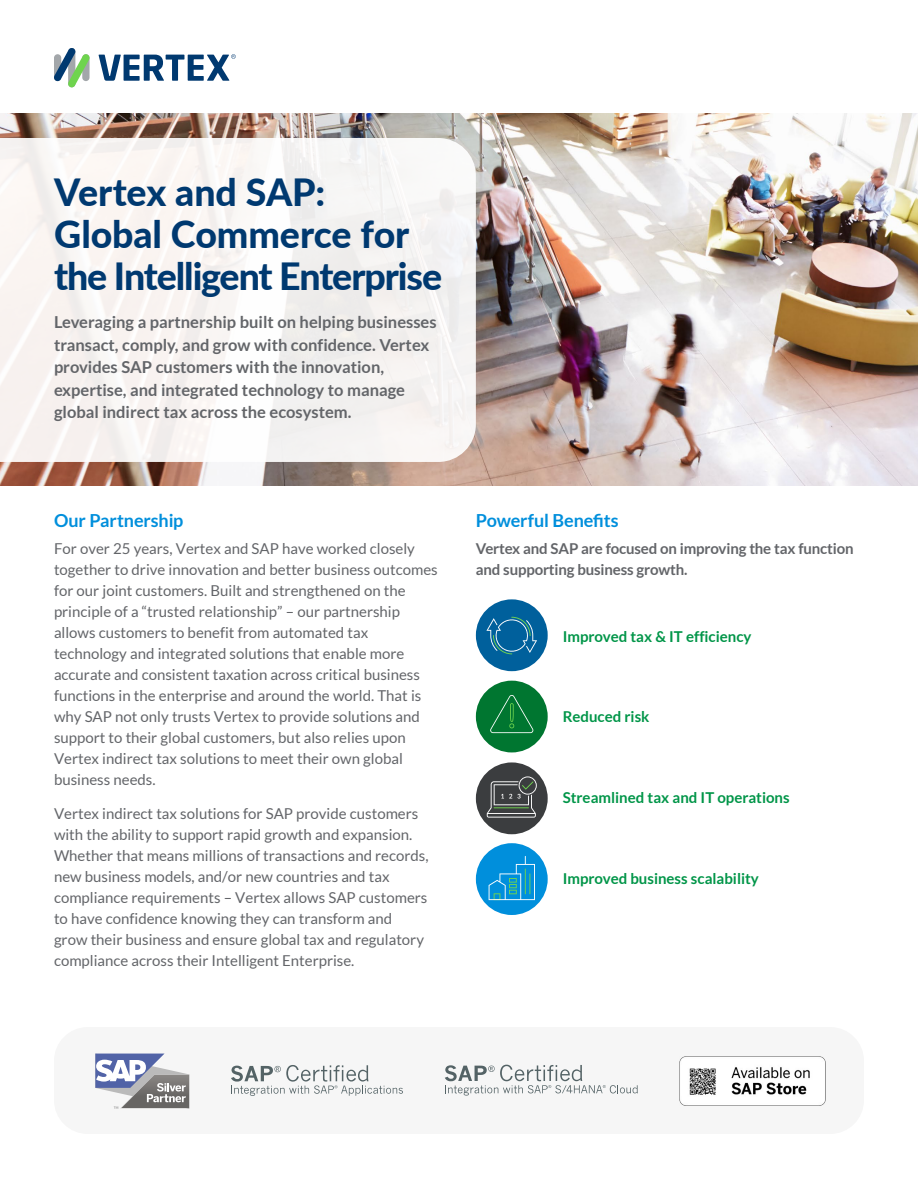
<style>
.page{position:relative;width:918px;height:1188px;background:#fff}
.page>*{position:absolute;margin:0;border:0;box-sizing:border-box;transform-origin:0 0}
.t1{font:800 37.5px/42px "Lato";letter-spacing:-.02em;color:#003970}
.t2{font:700 18px "Lato";letter-spacing:-.005em;color:#008fdc}
.t3{font:700 16.5px/22.5px "Lato";color:#636569}
.t4{font:15px/21px "Lato";color:#636569}
.t5{font:700 15px "Lato";color:#009548}
.t6{font:700 15px/21px "Lato";letter-spacing:-.01em;color:#636569}
</style>
<div class="page">
<img style="left:0;top:114px;width:918px;height:372px">
<svg style="left:0;top:138px;width:476px;height:324px;fill:#f8f4f2"></svg>
<div style="left:54px;top:1027px;width:810px;height:107px;background:#f6f6f6;border-radius:34px"></div>
<div style="left:476px;top:599px;width:72px;height:72px;background:#00609c;border-radius:50%"></div>
<div style="left:476px;top:681px;width:72px;height:71px;background:#007630;border-radius:50%"></div>
<div style="left:476px;top:843px;width:72px;height:72px;background:#008fdc;border-radius:50%"></div>
<div style="left:476px;top:762px;width:72px;height:72px;background:#3b3d3f;border-radius:50%"></div>
<svg style="left:486px;top:617px;width:51px;height:37px"></svg>
<svg style="left:490px;top:695px;width:44px;height:38px"></svg>
<svg style="left:487px;top:776px;width:50px;height:42px"></svg>
<svg style="left:489px;top:856px;width:46px;height:44px"></svg>
<svg style="left:54px;top:48px;width:36px;height:39px"></svg>
<svg style="left:99px;top:54px;width:137px;height:27px"></svg>
<svg style="left:95px;top:1054px;width:94px;height:55px"></svg>
<svg style="left:231px;top:1065px;width:172px;height:31px"></svg>
<svg style="left:445px;top:1065px;width:193px;height:31px"></svg>
<img style="left:680px;top:1057px;width:145px;height:49px">
<h1 class="t1" style="left:54px;top:169px;width:390px">Vertex and SAP:<br>Global Commerce for the Intelligent Enterprise</h1>
<p class="t3" style="left:54px;top:311px;width:384px">Leveraging a partnership built on helping businesses transact, comply, and grow with confidence. Vertex provides SAP customers with the innovation, expertise, and integrated technology to manage global indirect tax across the ecosystem.</p>
<p class="t2" style="left:54px;top:511px;width:131px">Our Partnership</p>
<p class="t4" style="left:54px;top:538px;width:385px">For over 25 years, Vertex and SAP have worked closely together to drive innovation and better business outcomes for our joint customers. Built and strengthened on the principle of a “trusted relationship” – our partnership allows customers to benefit from automated tax technology and integrated solutions that enable more accurate and consistent taxation across critical business functions in the enterprise and around the world. That is why SAP not only trusts Vertex to provide solutions and support to their global customers, but also relies upon Vertex indirect tax solutions to meet their own global business needs.</p>
<p class="t4" style="left:54px;top:803px;width:376px">Vertex indirect tax solutions for SAP provide customers with the ability to support rapid growth and expansion.<br>Whether that means millions of transactions and records, new business models, and/or new countries and tax compliance requirements – Vertex allows SAP customers to have confidence knowing they can transform and grow their business and ensure global tax and regulatory compliance across their Intelligent Enterprise.</p>
<p class="t2" style="left:476px;top:511px;width:144px">Powerful Benefits</p>
<p class="t6" style="left:476px;top:538px;width:379px">Vertex and SAP are focused on improving the tax function and supporting business growth.</p>
<p class="t5" style="left:563px;top:628px;width:190px">Improved tax &amp; IT efficiency</p>
<p class="t5" style="left:563px;top:708px;width:88px">Reduced risk</p>
<p class="t5" style="left:563px;top:789px;width:229px">Streamlined tax and IT operations</p>
<p class="t5" style="left:563px;top:870px;width:198px">Improved business scalability</p>
</div>
